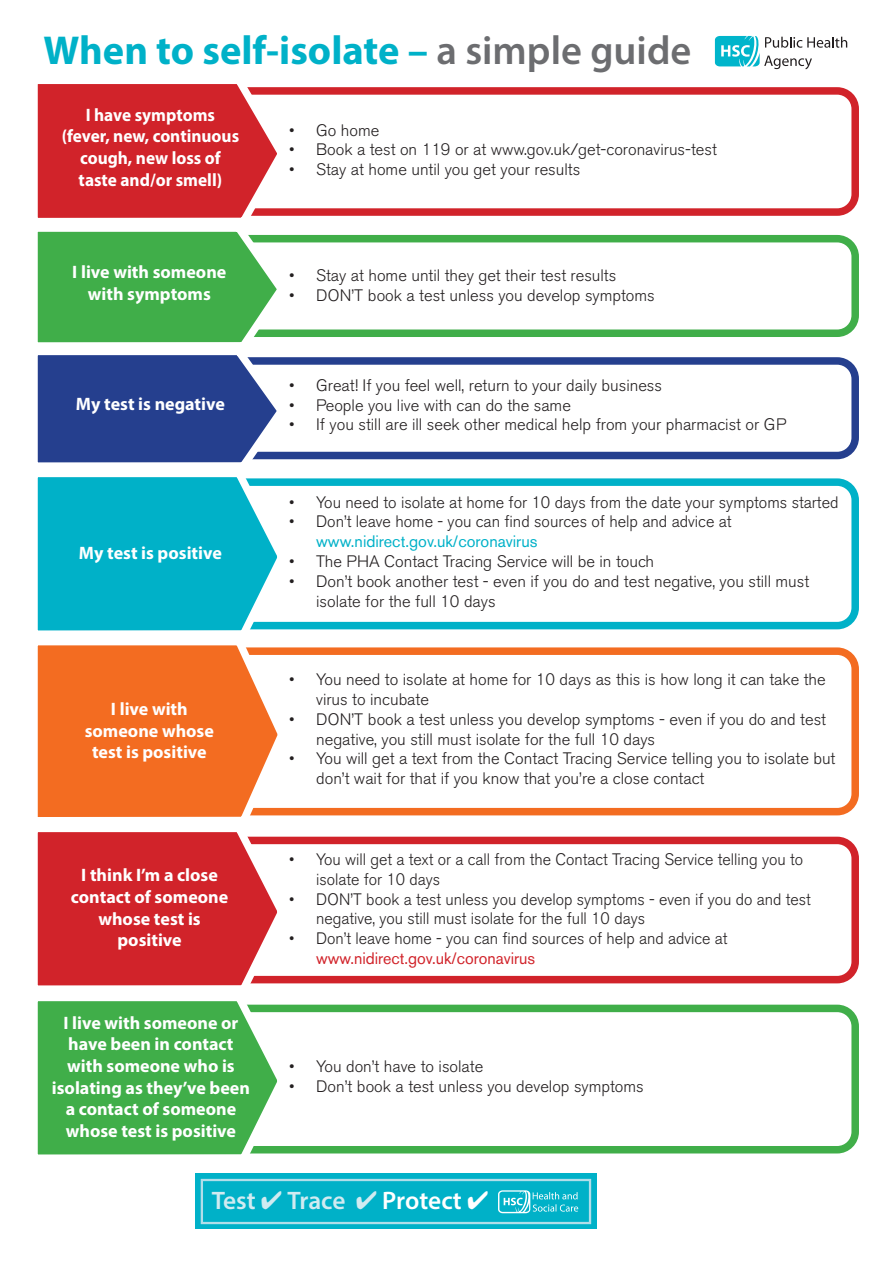
<style>
.page{position:relative;width:893px;height:1263px;background:#fff}
.page>*{position:absolute;margin:0;border:0;box-sizing:border-box;transform-origin:0 0}
.t1{font:700 40.5px "Myriad Pro";color:#00b1c8}
.t2{font:600 25.35px "Myriad Pro";color:#d1ebf1}
.t3{font:700 18px/21.6px "Myriad Pro";color:#fff;text-align:center}
.t4{font:700 18px/21.6px "Myriad Pro";color:#fff;text-align:center;scale:.96 1}
.t5{font:300 16.5px/19.8px "Akzidenz Grotesk BE";color:#231f20}
.t6{font:16.5px "Akzidenz Grotesk BE";color:#00b1c8}
.t7{font:16.5px "Akzidenz Grotesk BE";color:#d1232a}
.s1{font-weight:600;color:#6c6d70}
.s2{color:#fff}
</style>
<div class="page">
<div style="left:60px;top:87px;width:799px;height:129px;border:8px solid #d1232a;border-radius:18px"></div>
<div style="left:196px;top:1173px;width:401px;height:56px;background:linear-gradient(to right,#01b1c8,#00b1c8)"></div>
<div style="left:201px;top:1179px;width:390px;height:45px;background:#00b1c8;border:2px solid #b1dee9"></div>
<svg style="left:498px;top:1190px;width:80px;height:23px"></svg>
<svg style="left:714px;top:36px;width:133px;height:33px"></svg>
<div style="left:68px;top:235px;width:791px;height:102px;border:8px solid #40ae49;border-radius:18px"></div>
<div style="left:64px;top:357px;width:795px;height:102px;border:8px solid #253f8e;border-radius:18px"></div>
<div style="left:61px;top:478px;width:798px;height:151px;border:8px solid #00b1c8;border-radius:18px"></div>
<svg style="left:37px;top:84px;width:253px;height:379px;background:#8c7975"></svg>
<svg style="left:37px;top:477px;width:253px;height:154px;background:#1ebace"></svg>
<div style="left:51px;top:647px;width:808px;height:168px;border:8px solid #f36c21;border-radius:18px"></div>
<svg style="left:37px;top:645px;width:253px;height:172px;background:#f47d3a"></svg>
<div style="left:55px;top:837px;width:804px;height:146px;border:8px solid #d1232a;border-radius:18px"></div>
<svg style="left:37px;top:832px;width:253px;height:154px;background:#d63d43"></svg>
<div style="left:55px;top:1005px;width:804px;height:148px;border:8px solid #40ae49;border-radius:18px"></div>
<svg style="left:37px;top:1001px;width:253px;height:154px;background:#56b75e"></svg>
<h1 class="t1" style="left:44px;top:24px;width:649px">When to self-isolate – <span class="s1">a simple guide</span></h1>
<p class="t4" style="left:62px;top:103px;width:186px">I have symptoms (fever, new, continuous cough, new loss of taste and/or smell)</p>
<p class="t5" style="left:289px;top:120px;width:92px">• Go home</p>
<p class="t5" style="left:289px;top:140px;width:429px">• Book a test on 119 or at www.gov.uk/get-coronavirus-test</p>
<p class="t5" style="left:289px;top:160px;width:293px">• Stay at home until you get your results</p>
<p class="t3" style="left:72px;top:261px;width:156px">I live with someone with symptoms</p>
<p class="t3" style="left:76px;top:393px;width:150px">My test is negative</p>
<p class="t3" style="left:79px;top:541px;width:144px">My test is positive</p>
<p class="t3" style="left:85px;top:698px;width:131px">I live with someone whose test is positive</p>
<p class="t3" style="left:71px;top:864px;width:159px">I think I’m a close contact of someone whose test is positive</p>
<p class="t3" style="left:52px;top:1011px;width:200px">I live with someone or have been in contact with someone who is isolating as they’ve been a contact of someone whose test is positive</p>
<p class="t5" style="left:289px;top:266px;width:329px">• Stay at home until they get their test results</p>
<p class="t5" style="left:289px;top:286px;width:367px">• DON’T book a test unless you develop symptoms</p>
<p class="t5" style="left:289px;top:375px;width:374px">• Great! If you feel well, return to your daily business</p>
<p class="t5" style="left:289px;top:395px;width:283px">• People you live with can do the same</p>
<p class="t5" style="left:289px;top:415px;width:499px">• If you still are ill seek other medical help from your pharmacist or GP</p>
<p class="t5" style="left:289px;top:492px;width:551px">• You need to isolate at home for 10 days from the date your symptoms started</p>
<p class="t5" style="left:289px;top:512px;width:444px">• Don’t leave home - you can find sources of help and advice at</p>
<p class="t6" style="left:316px;top:532px;width:223px">www.nidirect.gov.uk/coronavirus</p>
<p class="t5" style="left:289px;top:552px;width:367px">• The PHA Contact Tracing Service will be in touch</p>
<p class="t5" style="left:316px;top:572px;width:495px;text-indent:-27px">• Don’t book another test - even if you do and test negative, you still must isolate for the full 10 days</p>
<p class="t5" style="left:316px;top:670px;width:511px;text-indent:-27px">• You need to isolate at home for 10 days as this is how long it can take the virus to incubate</p>
<p class="t5" style="left:316px;top:709px;width:511px;text-indent:-27px">• DON’T book a test unless you develop symptoms - even if you do and test negative, you still must isolate for the full 10 days</p>
<p class="t5" style="left:316px;top:749px;width:521px;text-indent:-27px">• You will get a text from the Contact Tracing Service telling you to isolate but don’t wait for that if you know that you’re a close contact</p>
<p class="t5" style="left:316px;top:850px;width:489px;text-indent:-27px">• You will get a text or a call from the Contact Tracing Service telling you to isolate for 10 days</p>
<p class="t5" style="left:316px;top:889px;width:496px;text-indent:-27px">• DON’T book a test unless you develop symptoms - even if you do and test negative, you still must isolate for the full 10 days</p>
<p class="t5" style="left:289px;top:929px;width:440px">• Don’t leave home - you can find sources of help and advice at</p>
<p class="t7" style="left:316px;top:948px;width:221px">www.nidirect.gov.uk/coronavirus</p>
<p class="t5" style="left:289px;top:1057px;width:196px">• You don’t have to isolate</p>
<p class="t5" style="left:289px;top:1077px;width:356px">• Don’t book a test unless you develop symptoms</p>
<h2 class="t2" style="left:212px;top:1184px;width:278px">Test ✔ Trace ✔ <span class="s2">Protect</span> <span class="s2">✔</span></h2>
</div>
